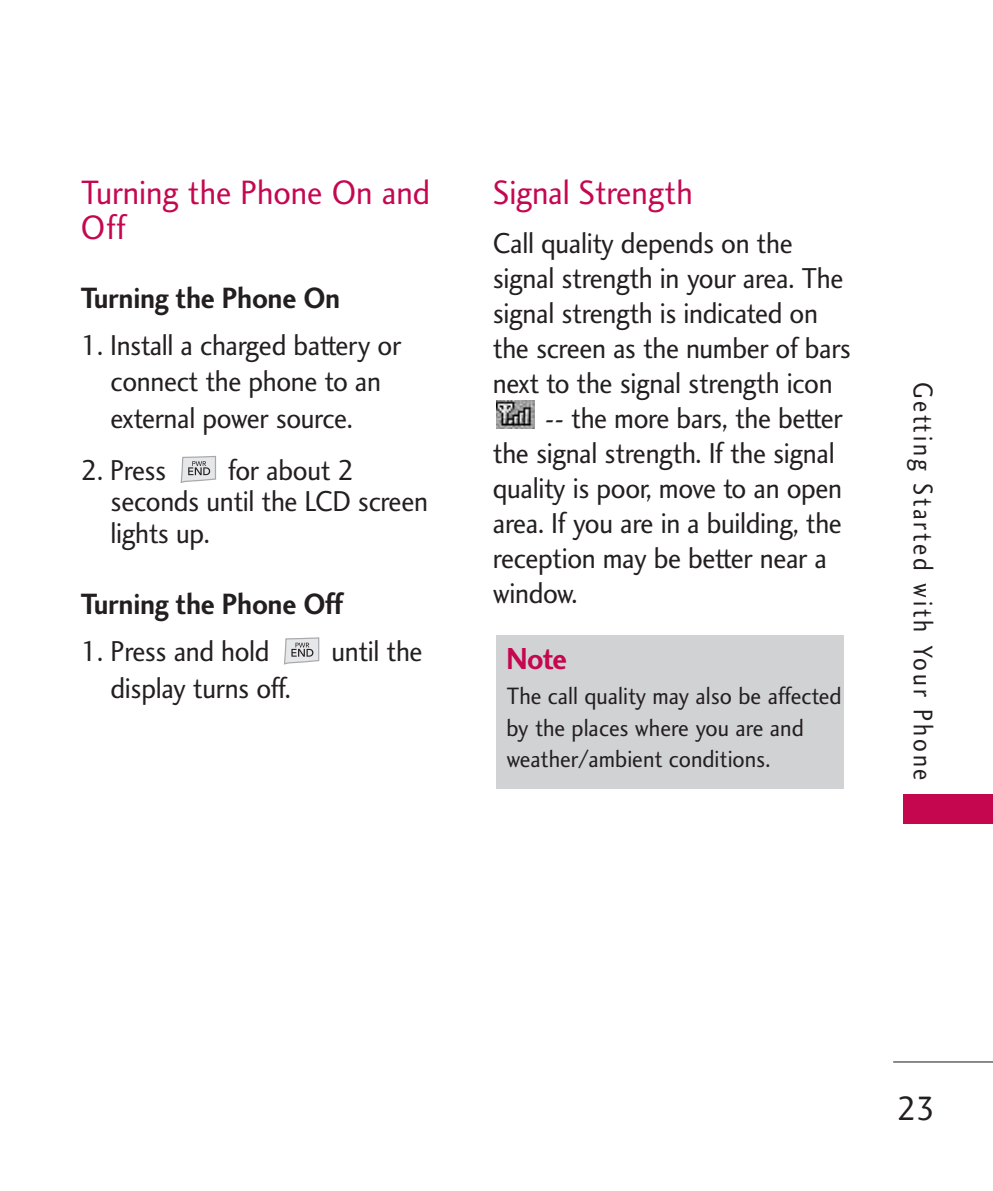
<style>
.page{position:relative;width:993px;height:1191px;background:#fff}
.page>*{position:absolute;margin:0;border:0;box-sizing:border-box;transform-origin:0 0}
.t1{font:35px/35px "Charlotte Sans Book Let Plain";color:#c50750;scale:.93 1}
.t2{font:35px "Charlotte Sans Book Let Plain";color:#231f20;scale:.93 1}
.t3{font:31.5px "Charlotte Sans Bold Let Plain";color:#c50750;scale:.92 1}
.t4{font:30.45px "Charlotte Sans Bold Let Plain";letter-spacing:-.01em;color:#231f20;scale:.92 1}
.t5{font:29.75px/36.8px "Charlotte Sans Book Plain";letter-spacing:-.01em;color:#231f20;scale:.93 1}
.t6{font:28px "Charlotte Sans Book Let Plain";letter-spacing:.12em;color:#231f20;scale:.85 1}
.t7{font:24.5px/31.5px "Charlotte Sans Book Plain";color:#231f20;scale:.93 1}
</style>
<div class="page">
<hr style="left:892px;top:1061px;width:100px;height:1px;background:#231f20">
<div style="left:903px;top:794px;width:89px;height:29px;background:#c50750"></div>
<div style="left:496px;top:635px;width:347px;height:154px;background:#d1d2d4"></div>
<img style="left:496px;top:400px;width:38px;height:28px">
<svg style="left:284px;top:637px;width:36px;height:28px"></svg>
<svg style="left:180px;top:455px;width:36px;height:28px"></svg>
<p class="t1" style="left:81px;top:174px;width:377px">Turning the Phone On and<br>Off</p>
<p class="t4" style="left:81px;top:280px;width:283px">Turning the Phone On</p>
<p class="t5" style="left:111px;top:329px;width:314px;text-indent:-30px">1. Install a charged battery or connect the phone to an external power source.</p>
<p class="t5" style="left:81px;top:454px;width:93px">2. Press</p>
<p class="t5" style="left:111px;top:457px;width:342px;line-height:31.5px;text-indent:117px">for about 2 seconds until the LCD screen lights up.</p>
<p class="t4" style="left:81px;top:586px;width:286px">Turning the Phone Off</p>
<p class="t5" style="left:81px;top:635px;width:204px">1. Press and hold</p>
<p class="t5" style="left:331px;top:635px;width:99px">until the</p>
<p class="t5" style="left:111px;top:672px;width:195px">display turns off.</p>
<p class="t1" style="left:492px;top:174px;width:216px">Signal Strength</p>
<p class="t5" style="left:492px;top:227px;width:324px">Call quality depends on the</p>
<p class="t5" style="left:492px;top:262px;width:378px">signal strength in your area. The</p>
<p class="t5" style="left:492px;top:297px;width:351px">signal strength is indicated on</p>
<p class="t5" style="left:492px;top:332px;width:386px">the screen as the number of bars</p>
<p class="t5" style="left:492px;top:367px;width:366px">next to the signal strength icon</p>
<p class="t5" style="left:544px;top:402px;width:321px">-- the more bars, the better</p>
<p class="t5" style="left:492px;top:437px;width:369px">the signal strength. If the signal</p>
<p class="t5" style="left:492px;top:472px;width:377px">quality is poor, move to an open</p>
<p class="t5" style="left:492px;top:507px;width:377px">area. If you are in a building, the</p>
<p class="t5" style="left:492px;top:542px;width:361px">reception may be better near a</p>
<p class="t5" style="left:492px;top:577px;width:92px">window.</p>
<p class="t3" style="left:506px;top:639px;width:68px">Note</p>
<p class="t7" style="left:506px;top:683px;width:362px">The call quality may also be affected by the places where you are and weather/ambient conditions.</p>
<p class="t6" style="left:939px;top:382px;width:470px;rotate:90deg">Getting Started with Your Phone</p>
<p class="t2" style="left:896px;top:1087px;width:43px">23</p>
</div>
